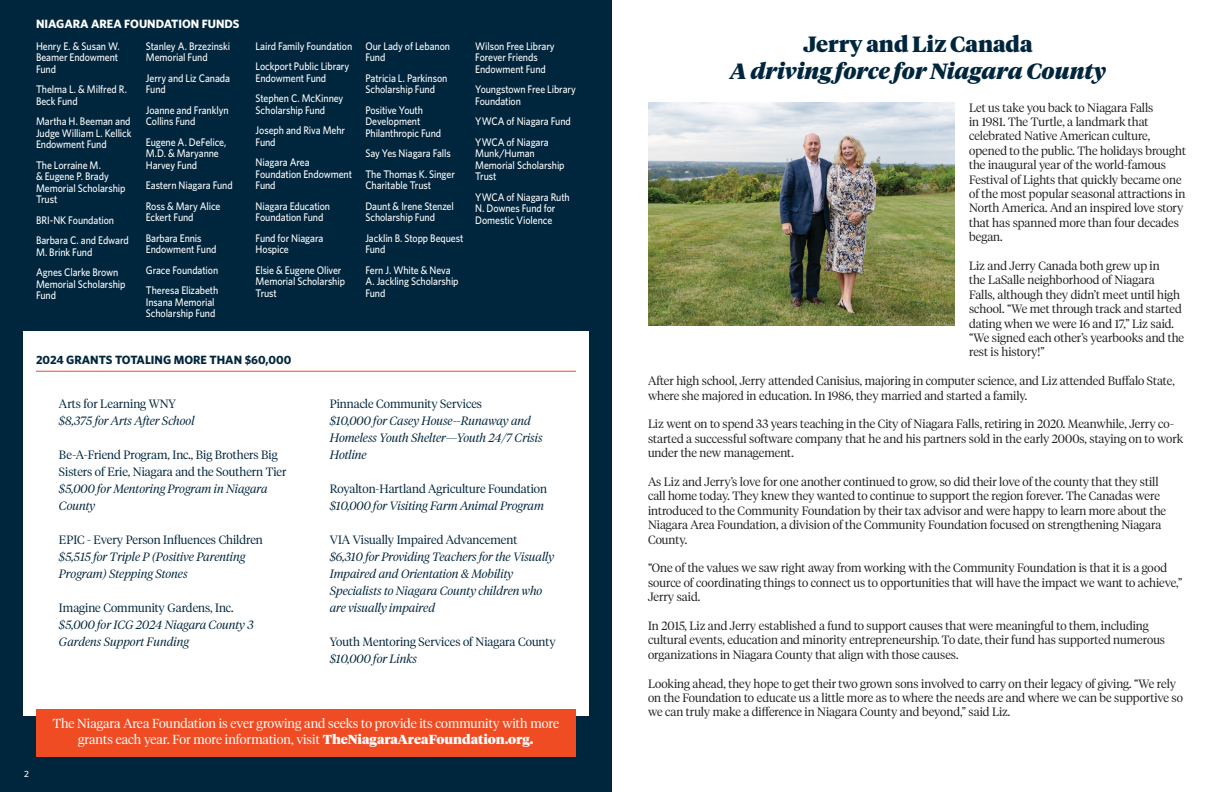
<style>
.page{position:relative;width:1224px;height:792px;background:#fff}
.page>*{position:absolute;margin:0;border:0;box-sizing:border-box;transform-origin:0 0}
.t1{font:italic 900 22px "Tiempos Headline";color:#00263d}
.t2{font:900 22px "Tiempos Headline";color:#00263d}
.Paragraph_Style_1{font:300 13px/16px "Tiempos Headline";color:#fff;text-align:center}
.t3{font:300 12px/14.4px "Tiempos Headline";color:#231f20}
.t4{font:italic 300 12px/17px "Tiempos Headline";color:#00263d}
.t5{font:300 12px/17px "Tiempos Headline";color:#00263d}
.t6{font:700 12px "Whitney";color:#00263d}
.t7{font:700 12px "Whitney";color:#fff}
.donor_list{font:500 11px/11.5px "Whitney";letter-spacing:-.01em;color:#fff;scale:.9 1}
.t8{font:500 9px "Whitney";color:#fff}
.s1{font-weight:900}
</style>
<div class="page">
<div style="left:0;top:0;width:612px;height:792px;background:#00263d"></div>
<div style="left:23px;top:331px;width:566px;height:384px;background:#fff"></div>
<hr style="left:36px;top:371px;width:540px;height:1px;background:#f04c24">
<div style="left:36px;top:709px;width:540px;height:48px;background:#f04c24"></div>
<img style="left:648px;top:102px;width:307px;height:223px">
<p class="t7" style="left:36px;top:16px;width:205px">NIAGARA AREA FOUNDATION FUNDS</p>
<p class="donor_list" style="left:36px;top:40px;width:95px">Henry E. &amp; Susan W.<br>Beamer Endowment<br>Fund</p>
<p class="donor_list" style="left:36px;top:84px;width:103px">Thelma L. &amp; Milfred R.<br>Beck Fund</p>
<p class="donor_list" style="left:36px;top:116px;width:108px;text-align:justify">Martha H. Beeman and Judge William L. Kellick Endowment Fund</p>
<p class="donor_list" style="left:36px;top:159px;width:101px">The Lorraine M.<br>&amp; Eugene P. Brady<br>Memorial Scholarship<br>Trust</p>
<p class="donor_list" style="left:36px;top:214px;width:88px">BRI-NK Foundation</p>
<p class="donor_list" style="left:36px;top:235px;width:105px">Barbara C. and Edward<br>M. Brink Fund</p>
<p class="donor_list" style="left:36px;top:267px;width:101px">Agnes Clarke Brown<br>Memorial Scholarship<br>Fund</p>
<p class="donor_list" style="left:146px;top:40px;width:95px">Stanley A. Brzezinski<br>Memorial Fund</p>
<p class="donor_list" style="left:146px;top:72px;width:95px">Jerry and Liz Canada<br>Fund</p>
<p class="donor_list" style="left:146px;top:104px;width:94px">Joanne and Franklyn<br>Collins Fund</p>
<p class="donor_list" style="left:146px;top:136px;width:91px">Eugene A. DeFelice,<br>M.D. &amp; Maryanne<br>Harvey Fund</p>
<p class="donor_list" style="left:146px;top:180px;width:98px">Eastern Niagara Fund</p>
<p class="donor_list" style="left:146px;top:200px;width:85px">Ross &amp; Mary Alice<br>Eckert Fund</p>
<p class="donor_list" style="left:146px;top:232px;width:80px">Barbara Ennis<br>Endowment Fund</p>
<p class="donor_list" style="left:146px;top:264px;width:82px">Grace Foundation</p>
<p class="donor_list" style="left:146px;top:285px;width:82px">Theresa Elizabeth<br>Insana Memorial<br>Scholarship Fund</p>
<p class="donor_list" style="left:256px;top:40px;width:109px">Laird Family Foundation</p>
<p class="donor_list" style="left:256px;top:61px;width:106px">Lockport Public Library<br>Endowment Fund</p>
<p class="donor_list" style="left:256px;top:93px;width:99px">Stephen C. McKinney<br>Scholarship Fund</p>
<p class="donor_list" style="left:256px;top:125px;width:101px">Joseph and Riva Mehr<br>Fund</p>
<p class="donor_list" style="left:256px;top:157px;width:109px">Niagara Area<br>Foundation Endowment<br>Fund</p>
<p class="donor_list" style="left:256px;top:200px;width:84px">Niagara Education<br>Foundation Fund</p>
<p class="donor_list" style="left:256px;top:232px;width:77px">Fund for Niagara<br>Hospice</p>
<p class="donor_list" style="left:256px;top:264px;width:101px">Elsie &amp; Eugene Oliver<br>Memorial Scholarship<br>Trust</p>
<p class="donor_list" style="left:365px;top:40px;width:96px">Our Lady of Lebanon<br>Fund</p>
<p class="donor_list" style="left:365px;top:72px;width:93px">Patricia L. Parkinson<br>Scholarship Fund</p>
<p class="donor_list" style="left:365px;top:104px;width:86px">Positive Youth<br>Development<br>Philanthropic Fund</p>
<p class="donor_list" style="left:365px;top:148px;width:96px">Say Yes Niagara Falls</p>
<p class="donor_list" style="left:365px;top:168px;width:101px">The Thomas K. Singer<br>Charitable Trust</p>
<p class="donor_list" style="left:365px;top:200px;width:100px">Daunt &amp; Irene Stenzel<br>Scholarship Fund</p>
<p class="donor_list" style="left:365px;top:232px;width:110px">Jacklin B. Stopp Bequest<br>Fund</p>
<p class="donor_list" style="left:365px;top:264px;width:105px">Fern J. White &amp; Neva<br>A. Jackling Scholarship<br>Fund</p>
<p class="donor_list" style="left:475px;top:40px;width:90px">Wilson Free Library<br>Forever Friends<br>Endowment Fund</p>
<p class="donor_list" style="left:475px;top:84px;width:114px">Youngstown Free Library<br>Foundation</p>
<p class="donor_list" style="left:475px;top:116px;width:108px">YWCA of Niagara Fund</p>
<p class="donor_list" style="left:475px;top:136px;width:101px">YWCA of Niagara<br>Munk/Human<br>Memorial Scholarship<br>Trust</p>
<p class="donor_list" style="left:475px;top:191px;width:107px">YWCA of Niagara Ruth<br>N. Downes Fund for<br>Domestic Violence</p>
<p class="t6" style="left:36px;top:353px;width:257px">2024 GRANTS TOTALING MORE THAN $60,000</p>
<p class="t5" style="left:59px;top:394px;width:119px">Arts for Learning WNY</p>
<p class="t4" style="left:59px;top:411px;width:137px">$8,375 for Arts After School</p>
<p class="t5" style="left:59px;top:445px;width:229px">Be-A-Friend Program, Inc., Big Brothers Big<br>Sisters of Erie, Niagara and the Southern Tier</p>
<p class="t4" style="left:59px;top:479px;width:210px">$5,000 for Mentoring Program in Niagara<br>County</p>
<p class="t5" style="left:59px;top:530px;width:205px">EPIC - Every Person Influences Children</p>
<p class="t4" style="left:59px;top:547px;width:188px">$5,515 for Triple P (Positive Parenting<br>Program) Stepping Stones</p>
<p class="t5" style="left:59px;top:598px;width:176px">Imagine Community Gardens, Inc.</p>
<p class="t4" style="left:59px;top:615px;width:196px">$5,000 for ICG 2024 Niagara County 3<br>Gardens Support Funding</p>
<p class="t5" style="left:330px;top:394px;width:154px">Pinnacle Community Services</p>
<p class="t4" style="left:330px;top:411px;width:214px">$10,000 for Casey House--Runaway and<br>Homeless Youth Shelter—Youth 24/7 Crisis<br>Hotline</p>
<p class="t5" style="left:330px;top:479px;width:219px">Royalton-Hartland Agriculture Foundation</p>
<p class="t4" style="left:330px;top:496px;width:216px">$10,000 for Visiting Farm Animal Program</p>
<p class="t5" style="left:330px;top:530px;width:189px">VIA Visually Impaired Advancement</p>
<p class="t4" style="left:330px;top:547px;width:226px">$6,310 for Providing Teachers for the Visually Impaired and Orientation &amp; Mobility Specialists to Niagara County children who are visually impaired</p>
<p class="t5" style="left:330px;top:632px;width:227px">Youth Mentoring Services of Niagara County</p>
<p class="t4" style="left:330px;top:649px;width:89px">$10,000 for Links</p>
<p class="t8" style="left:24px;top:768px;width:6px">2</p>
<p class="Paragraph_Style_1" style="left:53px;top:715px;width:508px">The Niagara Area Foundation is ever growing and seeks to provide its community with more grants each year. For more information, visit <span class="s1">TheNiagaraAreaFoundation.org.</span></p>
<p class="t2" style="left:803px;top:29px;width:231px">Jerry and Liz Canada</p>
<p class="t1" style="left:730px;top:56px;width:377px">A driving force for Niagara County</p>
<p class="t3" style="left:969px;top:100px;width:218px">Let us take you back to Niagara Falls<br>in 1981. The Turtle, a landmark that celebrated Native American culture, opened to the public. The holidays brought the inaugural year of the world-famous Festival of Lights that quickly became one of the most popular seasonal attractions in North America. And an inspired love story that has spanned more than four decades began.</p>
<p class="t3" style="left:969px;top:258px;width:217px">Liz and Jerry Canada both grew up in<br>the LaSalle neighborhood of Niagara<br>Falls, although they didn’t meet until high school. “We met through track and started dating when we were 16 and 17,” Liz said. “We signed each other’s yearbooks and the rest is history!”</p>
<p class="t3" style="left:648px;top:373px;width:528px">After high school, Jerry attended Canisius, majoring in computer science, and Liz attended Buffalo State, where she majored in education. In 1986, they married and started a family.</p>
<p class="t3" style="left:648px;top:416px;width:537px">Liz went on to spend 33 years teaching in the City of Niagara Falls, retiring in 2020. Meanwhile, Jerry co&shy;started a successful software company that he and his partners sold in the early 2000s, staying on to work under the new management.</p>
<p class="t3" style="left:648px;top:474px;width:520px">As Liz and Jerry’s love for one another continued to grow, so did their love of the county that they still call home today. They knew they wanted to continue to support the region forever. The Canadas were introduced to the Community Foundation by their tax advisor and were happy to learn more about the Niagara Area Foundation, a division of the Community Foundation focused on strengthening Niagara County.</p>
<p class="t3" style="left:648px;top:560px;width:536px">“One of the values we saw right away from working with the Community Foundation is that it is a good source of coordinating things to connect us to opportunities that will have the impact we want to achieve,”<br>Jerry said.</p>
<p class="t3" style="left:648px;top:618px;width:519px">In 2015, Liz and Jerry established a fund to support causes that were meaningful to them, including cultural events, education and minority entrepreneurship. To date, their fund has supported numerous organizations in Niagara County that align with those causes.</p>
<p class="t3" style="left:648px;top:676px;width:536px">Looking ahead, they hope to get their two grown sons involved to carry on their legacy of giving. “We rely on the Foundation to educate us a little more as to where the needs are and where we can be supportive so we can truly make a difference in Niagara County and beyond,” said Liz.</p>
</div>
